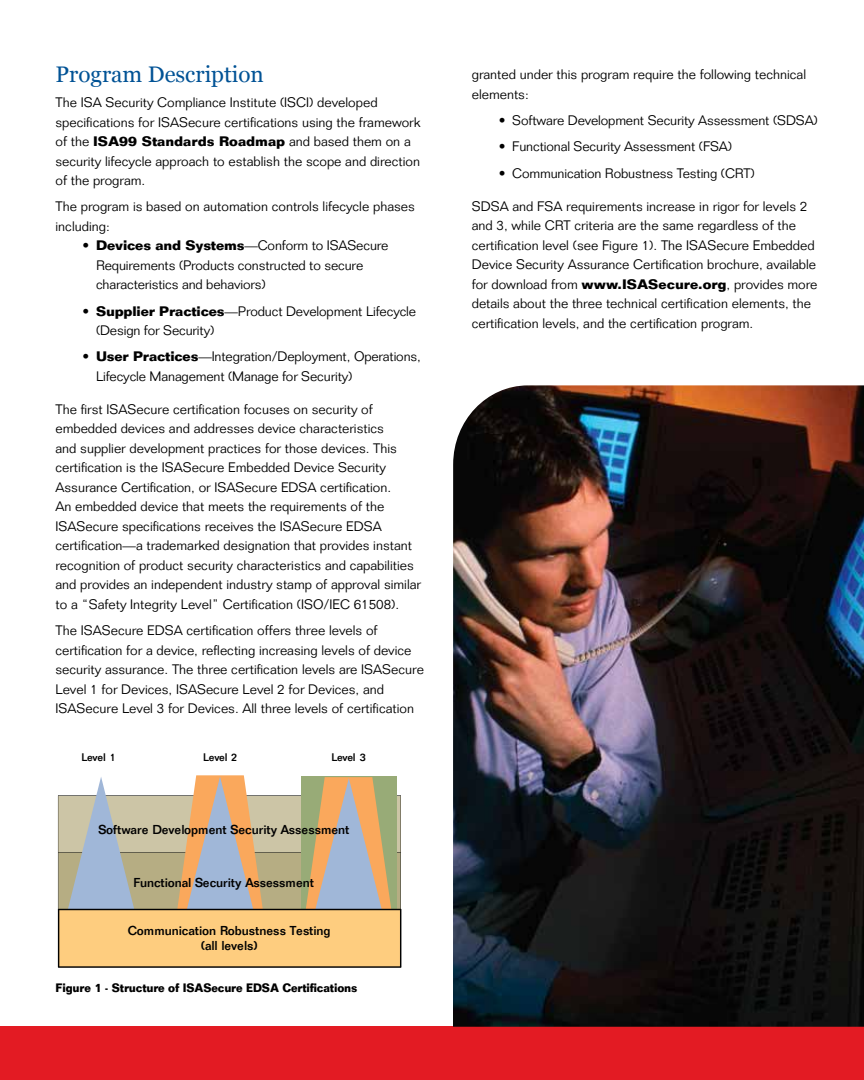
<style>
.page{position:relative;width:864px;height:1080px;background:#fff}
.page>*{position:absolute;margin:0;border:0;box-sizing:border-box;transform-origin:0 0}
.t1{font:22.5px "Georgia";color:#005295}
.t2{font:300 13.5px/19.5px "Folio";color:#000}
.t3{font:500 12.75px/15.3px "Folio";letter-spacing:-.005em;color:#010101;text-align:center}
.t4{font:700 12px "Folio";letter-spacing:-.01em;color:#000;scale:.9 1}
.t5{font:500 10.8px "Folio";letter-spacing:-.025em;color:#010101}
.s1{font-weight:700}
</style>
<div class="page">
<div style="left:0;top:1027px;width:864px;height:53px;background:#e31b23"></div>
<img style="left:453px;top:385px;width:411px;height:642px">
<svg style="left:58px;top:775px;width:343px;height:193px;background:#d1bc96"></svg>
<h1 class="t1" style="left:56px;top:60px;width:210px">Program Description</h1>
<p class="t2" style="left:472px;top:65px;width:336px">granted under this program require the following technical elements:</p>
<p class="t2" style="left:499px;top:111px;width:321px">• Software Development Security Assessment (SDSA)</p>
<p class="t2" style="left:499px;top:137px;width:235px">• Functional Security Assessment (FSA)</p>
<p class="t2" style="left:499px;top:163px;width:258px">• Communication Robustness Testing (CRT)</p>
<p class="t2" style="left:472px;top:196px;width:347px">SDSA and FSA requirements increase in rigor for levels 2 and 3, while CRT criteria are the same regardless of the certification level (see Figure 1). The ISASecure Embedded Device Security Assurance Certification brochure, available for download from <span class="s1">www.ISASecure.org</span>, provides more details about the three technical certification elements, the certification levels, and the certification program.</p>
<p class="t2" style="left:56px;top:93px;width:367px">The ISA Security Compliance Institute (ISCI) developed specifications for ISASecure certifications using the framework of the <span class="s1">ISA99 Standards Roadmap</span> and based them on a security lifecycle approach to establish the scope and direction of the program.</p>
<p class="t2" style="left:56px;top:197px;width:361px">The program is based on automation controls lifecycle phases including:</p>
<p class="t2" style="left:96px;top:236px;width:294px;text-indent:-14px">• <span class="s1">Devices and Systems</span>—Conform to ISASecure<br>Requirements (Products constructed to secure characteristics and behaviors)</p>
<p class="t2" style="left:96px;top:301px;width:322px;text-indent:-14px">• <span class="s1">Supplier Practices</span>—Product Development Lifecycle (Design for Security)</p>
<p class="t2" style="left:96px;top:347px;width:326px;text-indent:-14px">• <span class="s1">User Practices</span>—Integration/Deployment, Operations,<br>Lifecycle Management (Manage for Security)</p>
<p class="t2" style="left:56px;top:399px;width:367px">The first ISASecure certification focuses on security of embedded devices and addresses device characteristics<br>and supplier development practices for those devices. This certification is the ISASecure Embedded Device Security Assurance Certification, or ISASecure EDSA certification.<br>An embedded device that meets the requirements of the ISASecure specifications receives the ISASecure EDSA certification—a trademarked designation that provides instant recognition of product security characteristics and capabilities and provides an independent industry stamp of approval similar to a “Safety Integrity Level” Certification (ISO/IEC 61508).</p>
<p class="t2" style="left:56px;top:621px;width:370px">The ISASecure EDSA certification offers three levels of certification for a device, reflecting increasing levels of device security assurance. The three certification levels are ISASecure Level 1 for Devices, ISASecure Level 2 for Devices, and ISASecure Level 3 for Devices. All three levels of certification</p>
<p class="t5" style="left:81px;top:750px;width:36px">Level 1</p>
<p class="t5" style="left:203px;top:750px;width:35px">Level 2</p>
<p class="t5" style="left:331px;top:750px;width:36px">Level 3</p>
<p class="t3" style="left:98px;top:822px;width:252px">Software Development Security Assessment</p>
<p class="t3" style="left:133px;top:875px;width:182px">Functional Security Assessment</p>
<p class="t3" style="left:128px;top:922px;width:204px">Communication Robustness Testing (all levels)</p>
<p class="t4" style="left:56px;top:980px;width:337px">Figure 1 - Structure of ISASecure EDSA Certifications</p>
</div>
